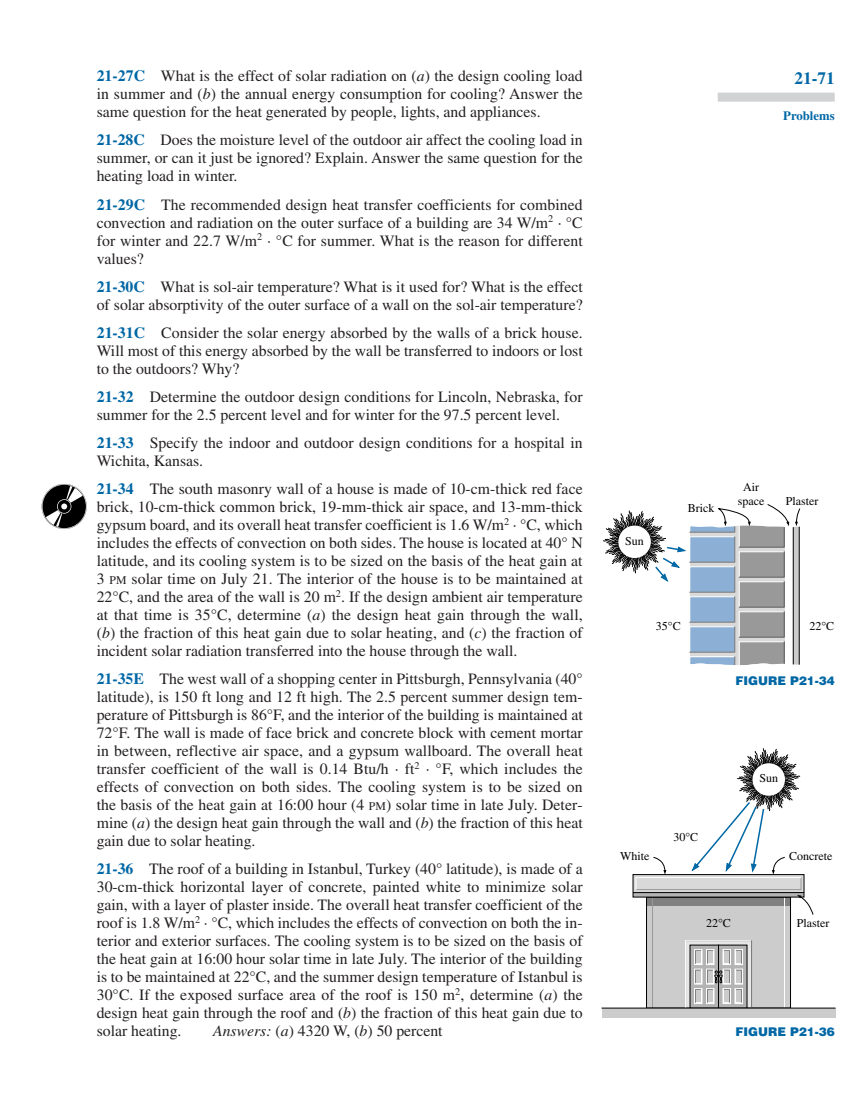
<style>
.page{position:relative;width:864px;height:1107px;background:#fff}
.page>*{position:absolute;margin:0;border:0;box-sizing:border-box;transform-origin:0 0}
.t1{font:700 17.25px "Times";color:#0067a5}
.t2{font:15.75px/18px "Times";color:#231f20;text-align:justify}
.t3{font:700 12.75px "Times";color:#0067a5}
.t4{font:12px/13.5px "Times";color:#000;text-align:center}
.t5{font:900 12px "Helvetica";color:#0067a5}
.s1{font-weight:700;color:#0067a5}
.s2{font-style:italic}
.s3{font-size:11.85px}
</style>
<div class="page">
<div style="left:718px;top:93px;width:117px;height:9px;background:#d1d2d4"></div>
<svg style="left:42px;top:484px;width:45px;height:45px"></svg>
<div style="left:647px;top:897px;width:144px;height:111px;background:#ccc"></div>
<hr style="left:784px;top:897px;width:1px;height:111px;background:#fff">
<hr style="left:652px;top:897px;width:1px;height:111px;background:#999">
<div style="left:646px;top:897px;width:145px;height:111px;border:1px solid #000"></div>
<svg style="left:685px;top:940px;width:67px;height:68px"></svg>
<div style="left:602px;top:1008px;width:234px;height:9px;background:#ccc"></div>
<hr style="left:602px;top:1008px;width:234px;height:1px;background:#000">
<svg style="left:603px;top:504px;width:198px;height:161px"></svg>
<svg style="left:632px;top:748px;width:181px;height:175px"></svg>
<p class="t2" style="left:97px;top:68px;width:488px"><span class="s1">21-27C</span> What is the effect of solar radiation on (<span class="s2">a</span>) the design cooling load in summer and (<span class="s2">b</span>) the annual energy consumption for cooling? Answer the same question for the heat generated by people, lights, and appliances.</p>
<p class="t2" style="left:97px;top:133px;width:488px"><span class="s1">21-28C</span> Does the moisture level of the outdoor air affect the cooling load in summer, or can it just be ignored? Explain. Answer the same question for the heating load in winter.</p>
<p class="t2" style="left:97px;top:197px;width:488px"><span class="s1">21-29C</span> The recommended design heat transfer coefficients for combined convection and radiation on the outer surface of a building are 34 W/m<sup>2</sup> · °C for winter and 22.7 W/m<sup>2</sup> · °C for summer. What is the reason for different values?</p>
<p class="t2" style="left:97px;top:279px;width:488px"><span class="s1">21-30C</span> What is sol-air temperature? What is it used for? What is the effect of solar absorptivity of the outer surface of a wall on the sol-air temperature?</p>
<p class="t2" style="left:97px;top:325px;width:487px"><span class="s1">21-31C</span> Consider the solar energy absorbed by the walls of a brick house.<br>Will most of this energy absorbed by the wall be transferred to indoors or lost to the outdoors? Why?</p>
<p class="t2" style="left:97px;top:389px;width:488px"><span class="s1">21-32</span> Determine the outdoor design conditions for Lincoln, Nebraska, for summer for the 2.5 percent level and for winter for the 97.5 percent level.</p>
<p class="t2" style="left:97px;top:435px;width:487px"><span class="s1">21-33</span> Specify the indoor and outdoor design conditions for a hospital in<br>Wichita, Kansas.</p>
<p class="t2" style="left:97px;top:481px;width:488px"><span class="s1">21-34</span> The south masonry wall of a house is made of 10-cm-thick red face brick, 10-cm-thick common brick, 19-mm-thick air space, and 13-mm-thick gypsum board, and its overall heat transfer coefficient is 1.6 W/m<sup>2</sup> · °C, which includes the effects of convection on both sides. The house is located at 40° N latitude, and its cooling system is to be sized on the basis of the heat gain at 3 <span class="s3">PM</span> solar time on July 21. The interior of the house is to be maintained at 22°C, and the area of the wall is 20 m<sup>2</sup>. If the design ambient air temperature at that time is 35°C, determine (<span class="s2">a</span>) the design heat gain through the wall, (<span class="s2">b</span>) the fraction of this heat gain due to solar heating, and (<span class="s2">c</span>) the fraction of incident solar radiation transferred into the house through the wall.</p>
<p class="t2" style="left:97px;top:671px;width:488px"><span class="s1">21-35E</span> The west wall of a shopping center in Pittsburgh, Pennsylvania (40° latitude), is 150 ft long and 12 ft high. The 2.5 percent summer design tem&shy;perature of Pittsburgh is 86°F, and the interior of the building is maintained at 72°F. The wall is made of face brick and concrete block with cement mortar in between, reflective air space, and a gypsum wallboard. The overall heat transfer coefficient of the wall is 0.14 Btu/h · ft<sup>2</sup> · °F, which includes the effects of convection on both sides. The cooling system is to be sized on the basis of the heat gain at 16:00 hour (4 <span class="s3">PM</span>) solar time in late July. Deter&shy;mine (<span class="s2">a</span>) the design heat gain through the wall and (<span class="s2">b</span>) the fraction of this heat gain due to solar heating.</p>
<p class="t2" style="left:97px;top:862px;width:488px"><span class="s1">21-36</span> The roof of a building in Istanbul, Turkey (40° latitude), is made of a 30-cm-thick horizontal layer of concrete, painted white to minimize solar gain, with a layer of plaster inside. The overall heat transfer coefficient of the roof is 1.8 W/m<sup>2</sup> · °C, which includes the effects of convection on both the in&shy;terior and exterior surfaces. The cooling system is to be sized on the basis of the heat gain at 16:00 hour solar time in late July. The interior of the building is to be maintained at 22°C, and the summer design temperature of Istanbul is 30°C. If the exposed surface area of the roof is 150 m<sup>2</sup>, determine (<span class="s2">a</span>) the design heat gain through the roof and (<span class="s2">b</span>) the fraction of this heat gain due to solar heating.</p>
<p class="t2" style="left:213px;top:1024px;width:231px"><span class="s2">Answers:</span> (<span class="s2">a</span>) 4320 W, (<span class="s2">b</span>) 50 percent</p>
<p class="t1" style="left:795px;top:72px;width:42px">21-71</p>
<p class="t3" style="left:783px;top:112px;width:53px">Problems</p>
<p class="t4" style="left:625px;top:535px;width:20px">Sun</p>
<p class="t4" style="left:688px;top:502px;width:28px">Brick</p>
<p class="t4" style="left:738px;top:482px;width:28px">Air space</p>
<p class="t4" style="left:786px;top:495px;width:34px">Plaster</p>
<p class="t4" style="left:656px;top:620px;width:26px">35 C</p>
<p class="t4" style="left:809px;top:620px;width:26px">22 C</p>
<p class="t5" style="left:735px;top:676px;width:101px">FIGURE P21-34</p>
<p class="t4" style="left:673px;top:831px;width:26px">30 C</p>
<p class="t4" style="left:759px;top:773px;width:20px">Sun</p>
<p class="t4" style="left:620px;top:851px;width:31px">White</p>
<p class="t4" style="left:706px;top:918px;width:26px">22 C</p>
<p class="t4" style="left:789px;top:851px;width:45px">Concrete</p>
<p class="t4" style="left:797px;top:917px;width:34px">Plaster</p>
<p class="t5" style="left:735px;top:1027px;width:101px">FIGURE P21-36</p>
</div>
